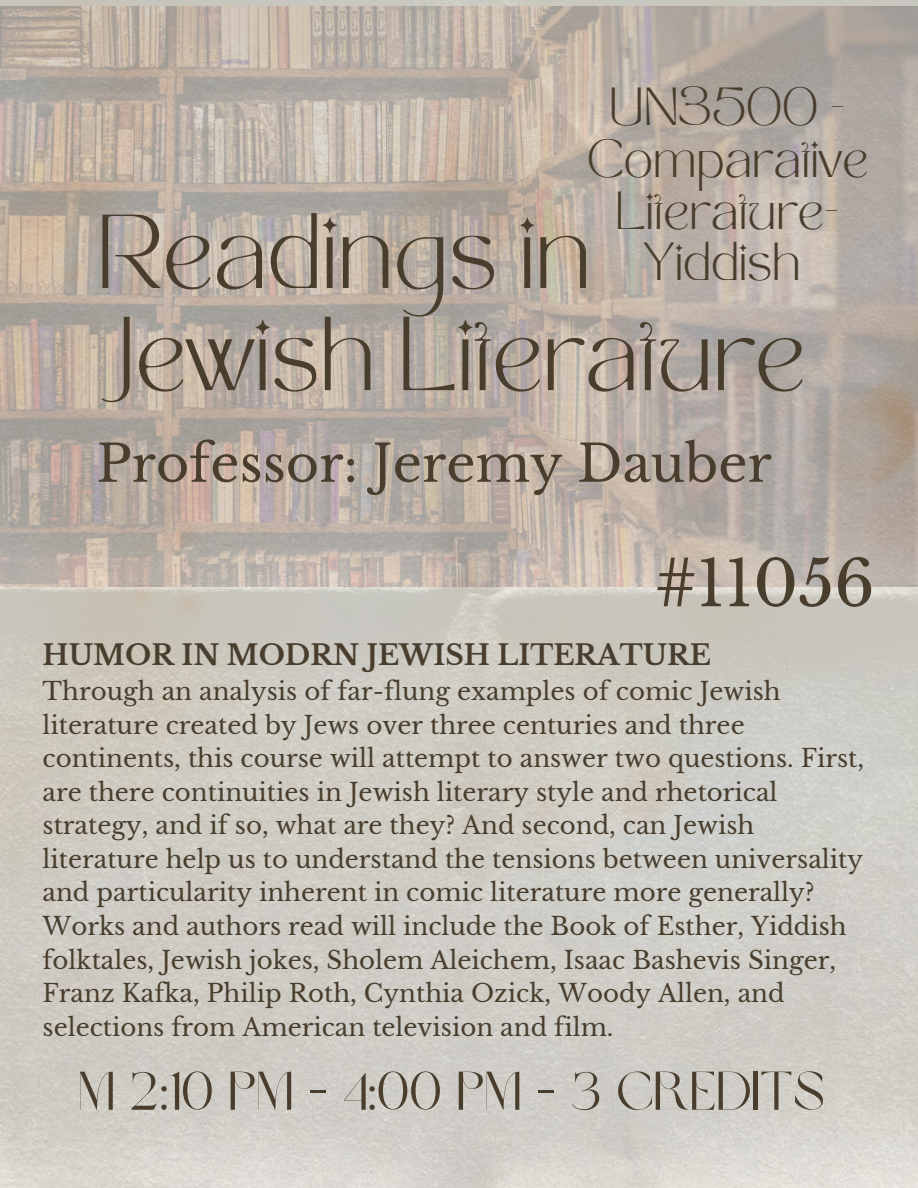
<style>
.page{position:relative;width:918px;height:1188px;background:#fff}
.page>*{position:absolute;margin:0;border:0;box-sizing:border-box;transform-origin:0 0}
.t1{font:73.35px/102.1px "TAN MON CHERI Regular";color:#493e2d}
.t2{font:63.15px "Libre Baskerville";color:#493e2d}
.t3{font:54px "Brown Sugar";color:#493e2d}
.t4{font:51px "Libre Baskerville";color:#493e2d}
.t5{font:37.5px/51.8px "TAN MON CHERI Regular";color:#493e2d;text-align:center}
.t6{font:700 27.75px "Libre Baskerville";color:#493e2d}
.t7{font:24.45px/33.6px "Libre Baskerville";color:#493e2d}
</style>
<div class="page">
<img style="left:0;top:7px;width:918px;height:579px">
<p class="t5" style="left:587px;top:87px;width:283px">UN3500 -<br>Comparative<br>Literature-<br>Yiddish</p>
<p class="t1" style="left:97px;top:214px;width:710px">Readings in<br>Jewish Literature</p>
<p class="t4" style="left:97px;top:432px;width:677px">Professor: Jeremy Dauber</p>
<p class="t2" style="left:655px;top:545px;width:221px">#11056</p>
<p class="t6" style="left:43px;top:638px;width:670px">HUMOR IN MODRN JEWISH LITERATURE</p>
<p class="t7" style="left:43px;top:675px;width:823px">Through an analysis of far-flung examples of comic Jewish literature created by Jews over three centuries and three continents, this course will attempt to answer two questions. First, are there continuities in Jewish literary style and rhetorical strategy, and if so, what are they? And second, can Jewish literature help us to understand the tensions between universality and particularity inherent in comic literature more generally?<br>Works and authors read will include the Book of Esther, Yiddish folktales, Jewish jokes, Sholem Aleichem, Isaac Bashevis Singer, Franz Kafka, Philip Roth, Cynthia Ozick, Woody Allen, and selections from American television and film.</p>
<p class="t3" style="left:78px;top:1069px;width:748px">M 2:10 PM - 4:00 PM - 3 CREDITS</p>
</div>
